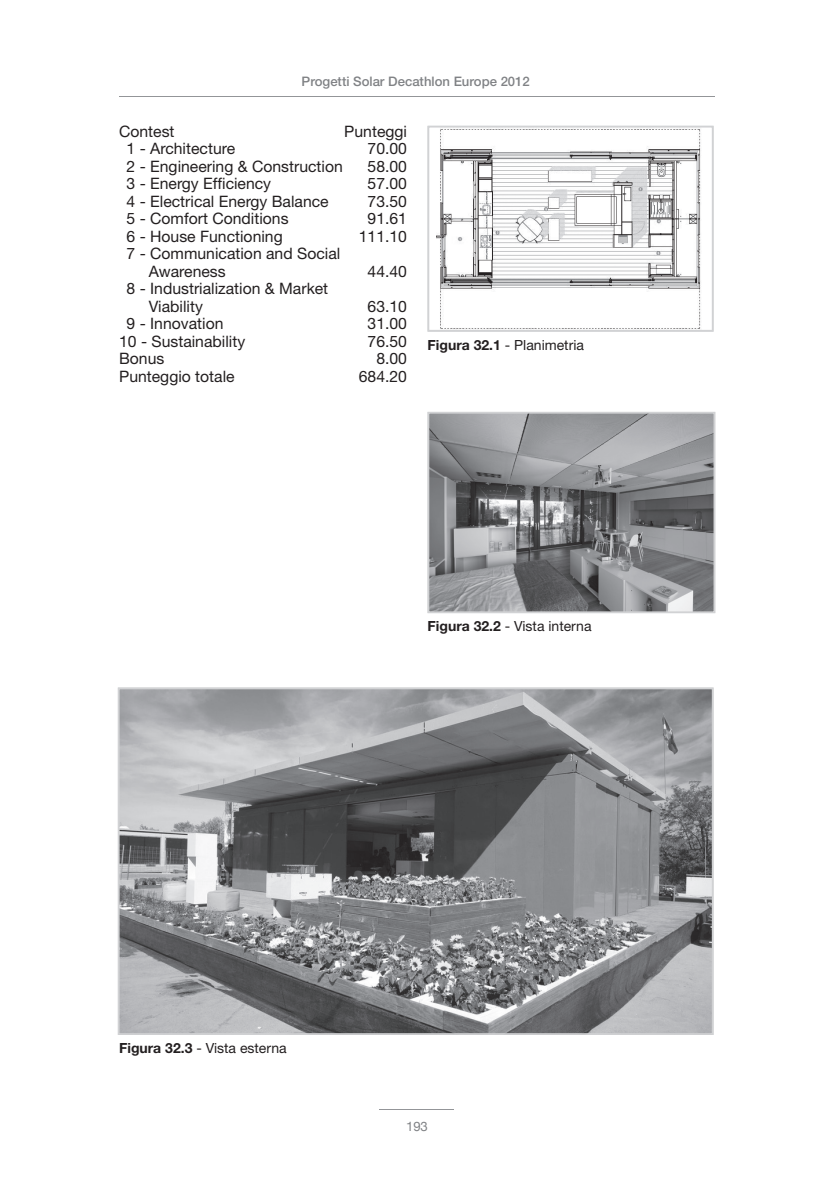
<style>
.page{position:relative;width:834px;height:1191px;background:#fff}
.page>*{position:absolute;margin:0;border:0;box-sizing:border-box;transform-origin:0 0}
.t1{font:15.75px/17.5px "Helvetica Neue";color:#231f20}
.t2{font:14px "Helvetica Neue";color:#231f20}
.t3{font:500 13.12px "Helvetica Neue";color:#808285}
.t4{font:13.12px "Helvetica Neue";color:#808285}
.s1{font-weight:700}
</style>
<div class="page">
<hr style="left:119px;top:96px;width:595px;height:1px;background:#939598">
<hr style="left:379px;top:1109px;width:75px;height:1px;background:#939598">
<img style="left:437px;top:129px;width:264px;height:200px">
<div style="left:427px;top:126px;width:286px;height:206px;border:2px solid #d1d2d4"></div>
<img style="left:121px;top:690px;width:589px;height:342px">
<div style="left:118px;top:687px;width:595px;height:348px;border:2px solid #d1d2d4"></div>
<img style="left:430px;top:415px;width:282px;height:195px">
<div style="left:427px;top:412px;width:288px;height:201px;border:2px solid #d1d2d4"></div>
<p class="t3" style="left:301px;top:73px;width:230px">Progetti Solar Decathlon Europe 2012</p>
<p class="t1" style="left:119px;top:122px;width:57px">contest</p>
<p class="t1" style="left:344px;top:122px;width:64px">Punteggi</p>
<p class="t1" style="left:126px;top:139px;width:110px">1 - Architecture</p>
<p class="t1" style="left:367px;top:139px;width:41px">70.00</p>
<p class="t1" style="left:126px;top:157px;width:218px">2 - Engineering &amp; construction</p>
<p class="t1" style="left:367px;top:157px;width:41px">58.00</p>
<p class="t1" style="left:126px;top:174px;width:146px">3 - Energy Efficiency</p>
<p class="t1" style="left:367px;top:174px;width:41px">57.00</p>
<p class="t1" style="left:126px;top:192px;width:203px">4 - Electrical Energy Balance</p>
<p class="t1" style="left:367px;top:192px;width:41px">73.50</p>
<p class="t1" style="left:126px;top:209px;width:163px">5 - comfort conditions</p>
<p class="t1" style="left:367px;top:209px;width:41px">91.61</p>
<p class="t1" style="left:126px;top:227px;width:158px">6 - house Functioning</p>
<p class="t1" style="left:359px;top:227px;width:50px">111.10</p>
<p class="t1" style="left:149px;top:244px;width:193px;text-indent:-22px">7 - communication and Social<br>Awareness</p>
<p class="t1" style="left:367px;top:262px;width:41px">44.40</p>
<p class="t1" style="left:149px;top:279px;width:181px;text-indent:-22px">8 - Industrialization &amp; Market<br>Viability</p>
<p class="t1" style="left:367px;top:297px;width:41px">63.10</p>
<p class="t1" style="left:126px;top:314px;width:98px">9 - Innovation</p>
<p class="t1" style="left:367px;top:314px;width:41px">31.00</p>
<p class="t1" style="left:119px;top:332px;width:128px">10 - Sustainability</p>
<p class="t1" style="left:367px;top:332px;width:41px">76.50</p>
<p class="t1" style="left:119px;top:349px;width:47px">Bonus</p>
<p class="t1" style="left:376px;top:349px;width:32px">8.00</p>
<p class="t1" style="left:119px;top:367px;width:117px">Punteggio totale</p>
<p class="t1" style="left:359px;top:367px;width:50px">684.20</p>
<p class="t2" style="left:427px;top:336px;width:158px"><span class="s1">Figura 32.1</span> - Planimetria</p>
<p class="t2" style="left:427px;top:617px;width:165px"><span class="s1">Figura 32.2</span> - Vista interna</p>
<p class="t2" style="left:119px;top:1039px;width:169px"><span class="s1">Figura 32.3</span> - Vista esterna</p>
<p class="t4" style="left:406px;top:1118px;width:23px">193</p>
</div>
